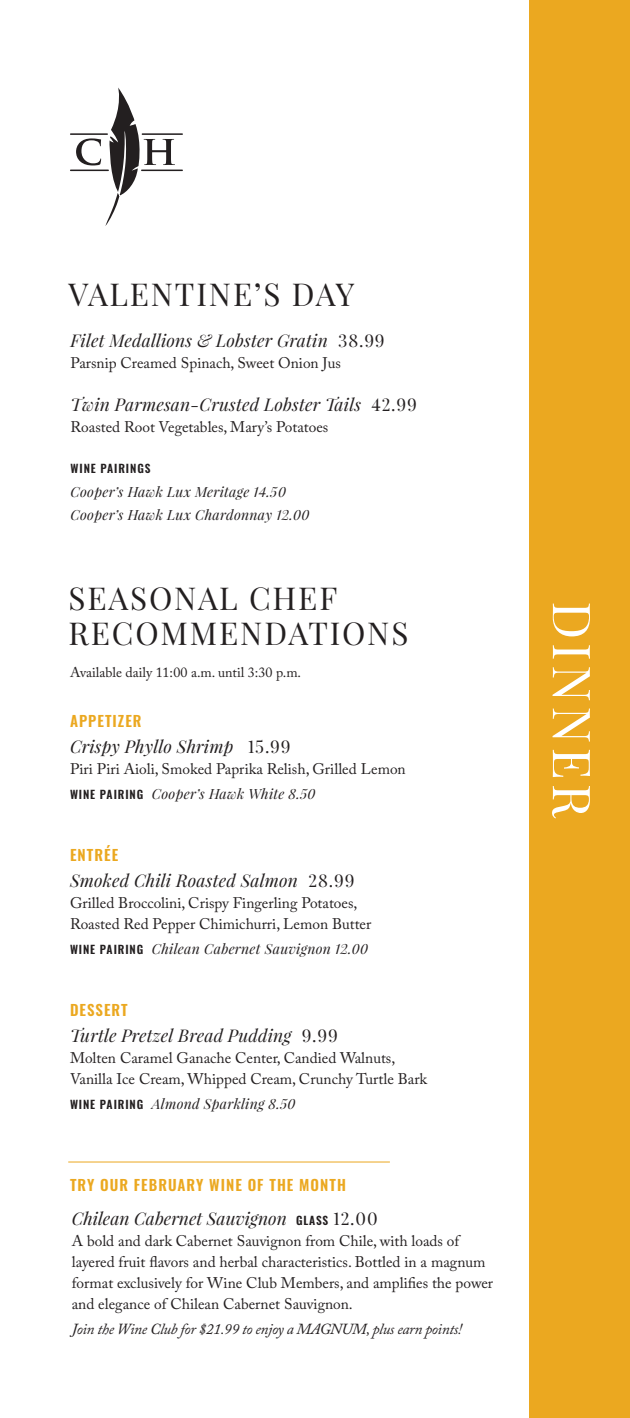
<style>
.page{position:relative;width:630px;height:1418px;background:#fff}
.page>*{position:absolute;margin:0;border:0;box-sizing:border-box;transform-origin:0 0}
.t1{font:52.5px "Playfair Display SC";letter-spacing:.08em;color:#fff}
.t2{font:31.5px "Playfair Display SC";letter-spacing:.06em;color:#231f20}
.t3{font:italic 17.5px "Playfair Display";letter-spacing:.01em;color:#231f20}
.t4{font:15.4px/21px "Adobe Caslon Pro";color:#231f20}
.t5{font:italic 15.4px "Adobe Caslon Pro";letter-spacing:-.02em;color:#231f20}
.t6{font:600 14.88px "Oswald";letter-spacing:.07em;color:#eba820}
.t7{font:italic 14px/22.8px "Playfair Display";letter-spacing:.02em;color:#231f20}
.t8{font:14px "Adobe Caslon Pro";color:#231f20}
.t9{font:600 11.38px "Oswald";letter-spacing:.08em;color:#231f20}
.s1{font-style:normal}
.s2{font-family:"Oswald";font-weight:600;font-style:normal;font-size:11.38px}
</style>
<div class="page">
<div style="left:529px;top:0;width:101px;height:1418px;background:#eba820"></div>
<svg style="left:70px;top:87px;width:113px;height:139px"></svg>
<hr style="left:68px;top:1161px;width:322px;height:1px;background:#eba820">
<p class="t2" style="left:69px;top:275px;width:288px">VALENTINE’S DAY</p>
<p class="t3" style="left:71px;top:328px;width:316px">Filet Medallions &amp; Lobster Gratin <span class="s1">38.99</span></p>
<p class="t4" style="left:71px;top:352px;width:272px">Parsnip Creamed Spinach, Sweet Onion Jus</p>
<p class="t3" style="left:71px;top:393px;width:348px">Twin Parmesan-Crusted Lobster Tails <span class="s1">42.99</span></p>
<p class="t4" style="left:71px;top:416px;width:259px">Roasted Root Vegetables, Mary’s Potatoes</p>
<p class="t9" style="left:71px;top:462px;width:81px">WINE PAIRINGS</p>
<p class="t7" style="left:71px;top:480px;width:241px">Cooper’s Hawk Lux Meritage 14.50<br>Cooper’s Hawk Lux Chardonnay 12.00</p>
<p class="t2" style="left:69px;top:578px;width:270px">SEASONAL CHEF</p>
<p class="t2" style="left:69px;top:613px;width:341px">RECOMMENDATIONS</p>
<p class="t8" style="left:70px;top:664px;width:233px">Available daily 11:00 a.m. until 3:30 p.m.</p>
<p class="t6" style="left:70px;top:713px;width:73px">APPETIZER</p>
<p class="t3" style="left:70px;top:735px;width:222px">Crispy Phyllo Shrimp <span class="s1">15.99</span></p>
<p class="t4" style="left:70px;top:758px;width:337px">Piri Piri Aioli, Smoked Paprika Relish, Grilled Lemon</p>
<p class="t7" style="left:70px;top:782px;width:247px"><span class="s2">WINE PAIRING</span> Cooper’s Hawk White 8.50</p>
<p class="t6" style="left:70px;top:847px;width:50px">ENTRÉE</p>
<p class="t3" style="left:70px;top:869px;width:286px">Smoked Chili Roasted Salmon <span class="s1">28.99</span></p>
<p class="t4" style="left:70px;top:892px;width:303px">Grilled Broccolini, Crispy Fingerling Potatoes,<br>Roasted Red Pepper Chimichurri, Lemon Butter</p>
<p class="t7" style="left:70px;top:936px;width:300px"><span class="s2">WINE PAIRING</span> Chilean Cabernet Sauvignon 12.00</p>
<p class="t6" style="left:70px;top:1002px;width:59px">DESSERT</p>
<p class="t3" style="left:70px;top:1024px;width:269px">Turtle Pretzel Bread Pudding <span class="s1">9.99</span></p>
<p class="t4" style="left:70px;top:1047px;width:359px">Molten Caramel Ganache Center, Candied Walnuts,<br>Vanilla Ice Cream, Whipped Cream, Crunchy Turtle Bark</p>
<p class="t7" style="left:70px;top:1091px;width:227px"><span class="s2">WINE PAIRING</span> Almond Sparkling 8.50</p>
<p class="t6" style="left:70px;top:1176px;width:278px">TRY OUR FEBRUARY WINE OF THE MONTH</p>
<p class="t3" style="left:72px;top:1206px;width:307px">Chilean Cabernet Sauvignon <span class="s2">GLASS</span> <span class="s1">12.00</span></p>
<p class="t4" style="left:72px;top:1229px;width:423px">A bold and dark Cabernet Sauvignon from Chile, with loads of layered fruit flavors and herbal characteristics. Bottled in a magnum format exclusively for Wine Club Members, and amplifies the power and elegance of Chilean Cabernet Sauvignon.</p>
<p class="t5" style="left:72px;top:1319px;width:392px">Join the Wine Club for $21.99 to enjoy a MAGNUM, plus earn points!</p>
<p class="t1" style="left:605px;top:601px;width:219px;rotate:90deg">DINNER</p>
</div>
